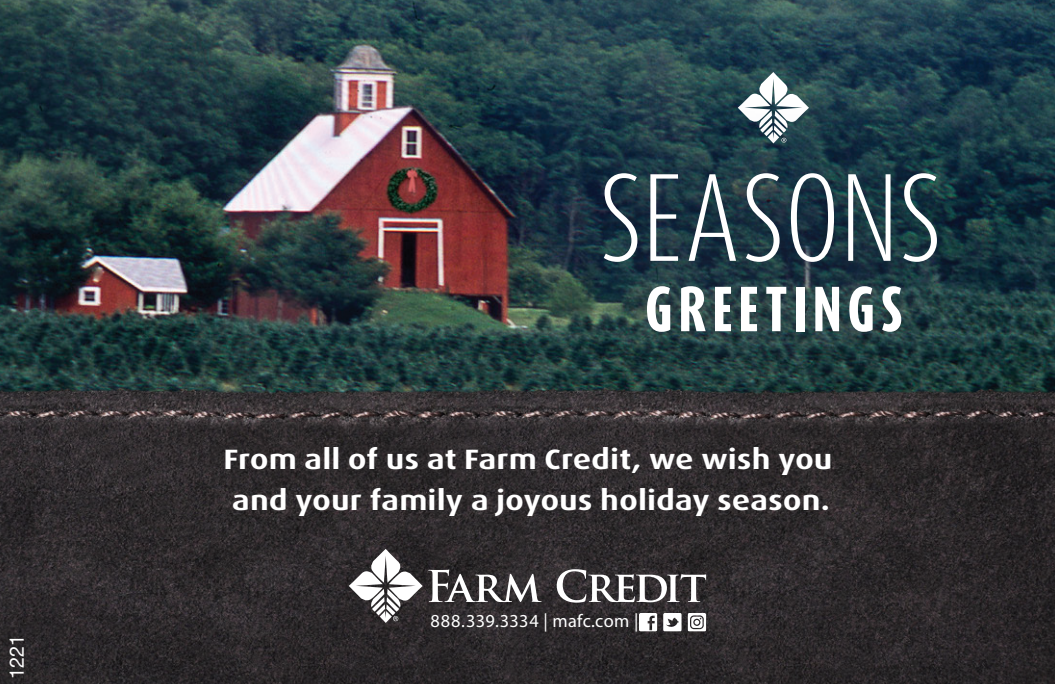
<style>
.page{position:relative;width:1057px;height:684px;background:#fff}
.page>*{position:absolute;margin:0;border:0;box-sizing:border-box;transform-origin:0 0}
.t1{font:300 103.2px "Dax Compact Pro";color:#fff}
.t2{font:800 52.8px "Dax Compact Pro";letter-spacing:.11em;color:#fff}
.t3{font:700 expanded 28px/40.4px "Dax Pro";letter-spacing:.02em;color:#fff;text-align:center}
.t4{font:20px "Helvetica Neue";color:#fff}
.t5{font:18.4px "Myriad Pro";letter-spacing:.02em;color:#fff}
</style>
<div class="page">
<img style="left:0;top:0;width:1054px;height:368px">
<img style="left:0;top:368px;width:1054px;height:316px">
<svg style="left:428px;top:569px;width:113px;height:33px"></svg>
<svg style="left:556px;top:569px;width:150px;height:34px"></svg>
<svg style="left:348px;top:549px;width:74px;height:74px"></svg>
<svg style="left:638px;top:613px;width:19px;height:19px"></svg>
<svg style="left:663px;top:613px;width:18px;height:19px"></svg>
<svg style="left:687px;top:613px;width:19px;height:19px"></svg>
<svg style="left:737px;top:72px;width:71px;height:16px"></svg>
<div style="left:523px;top:88px;width:494px;height:330px;background:#443b55;opacity:.6"></div>
<p class="t4" style="left:2px;top:679px;width:46px;rotate:-90deg">1221</p>
<h1 class="t1" style="left:599px;top:151px;width:344px">SEASONS</h1>
<h2 class="t2" style="left:645px;top:274px;width:259px">GREETINGS</h2>
<p class="t3" style="left:224px;top:440px;width:609px">From all of us at Farm Credit, we wish you and your family a joyous holiday season.</p>
<p class="t5" style="left:430px;top:609px;width:209px">888.339.3334 | mafc.com |</p>
</div>
